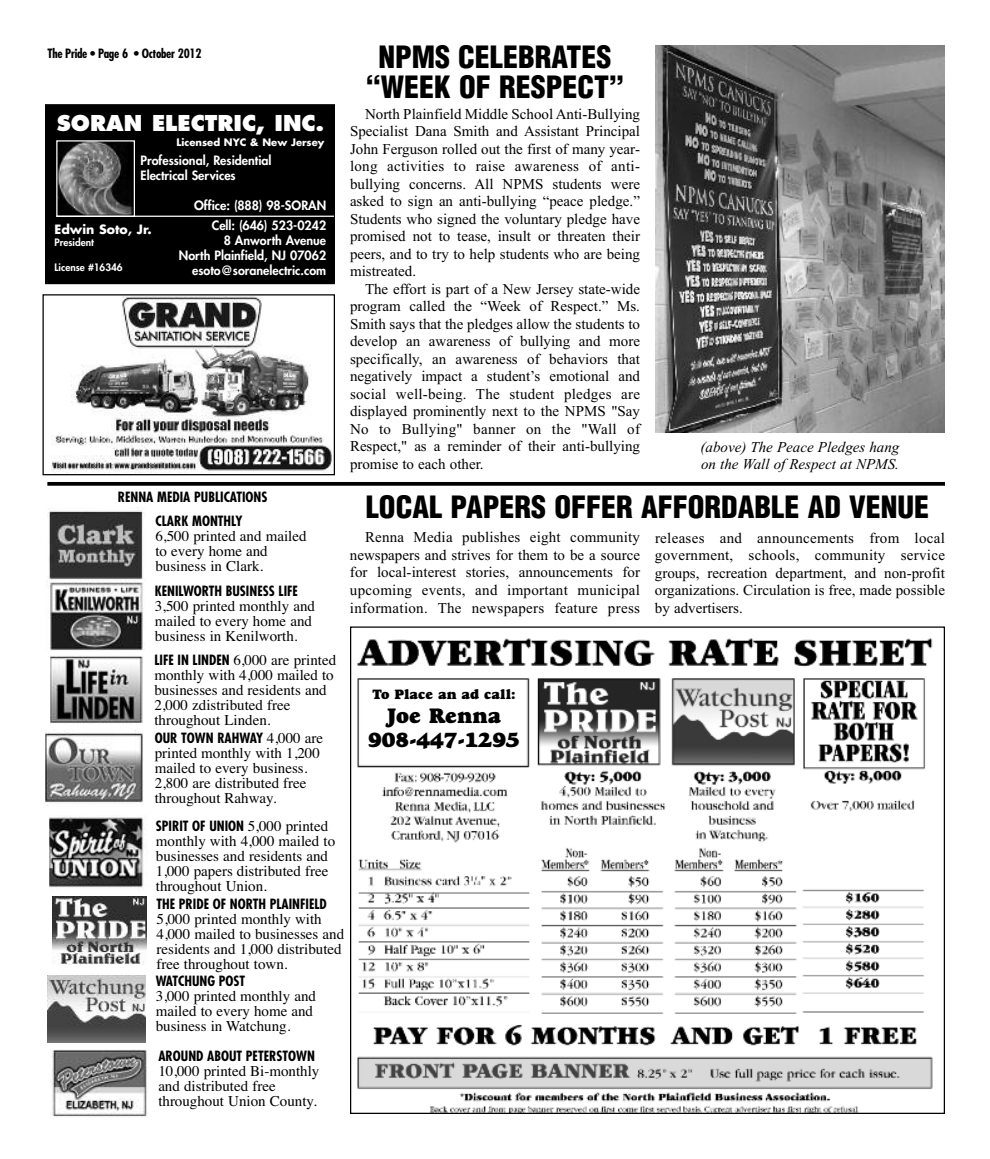
<style>
.page{position:relative;width:990px;height:1159px;background:#fff}
.page>*{position:absolute;margin:0;border:0;box-sizing:border-box;transform-origin:0 0}
.t1{font:900 condensed 30px/30px "Helvetica";color:#000;text-align:center}
.t2{font:21.25px/23.8px "Goudy Heavyface";color:#000;text-align:center}
.t3{font:800 21.25px "Futura";color:#fff}
.t4{font:15px/17.5px "Times New Roman";color:#000;text-align:justify}
.t5{font:15px/15px "Times";color:#000}
.t6{font:italic 15px/17.5px "Times New Roman";color:#000}
.t7{font:700 condensed 13.75px "Futura";color:#000}
.t8{font:13.75px "Goudy Heavyface";color:#000}
.t9{font:800 12.5px/15px "Futura";color:#fff;text-align:right}
.t10{font:700 condensed 12.5px "Futura";letter-spacing:-.025em;color:#000}
.t11{font:700 12.5px "Futura";color:#fff}
.t12{font:800 10px "Futura";color:#fff}
.t13{font:700 10px "Futura";color:#fff}
.s1{font-family:"Futura";font-weight:700;font-stretch:condensed;font-size:13.75px}
.s2{font-family:"Times";font-weight:400;font-stretch:normal;font-size:15px}
</style>
<div class="page">
<div style="left:46px;top:105px;width:288px;height:178px;background:#000"></div>
<div style="left:45px;top:104px;width:290px;height:180px;border:1px solid #000"></div>
<img style="left:58px;top:142px;width:75px;height:73px">
<div style="left:56px;top:140px;width:79px;height:77px;border:1px solid #fff"></div>
<hr style="left:57px;top:216px;width:277px;height:1px;background:#fff">
<img style="left:655px;top:45px;width:290px;height:387px">
<img style="left:357px;top:638px;width:576px;height:474px">
<img style="left:45px;top:732px;width:98px;height:71px">
<img style="left:49px;top:817px;width:96px;height:71px">
<img style="left:51px;top:655px;width:92px;height:69px">
<img style="left:52px;top:897px;width:95px;height:68px">
<img style="left:48px;top:507px;width:95px;height:74px">
<img style="left:50px;top:582px;width:94px;height:68px">
<img style="left:48px;top:976px;width:98px;height:67px">
<img style="left:51px;top:1049px;width:96px;height:68px">
<svg style="left:47px;top:482px;width:898px;height:4px;background:#111"></svg>
<img style="left:52px;top:296px;width:279px;height:176px">
<div style="left:42px;top:294px;width:293px;height:181px;border:1px solid #000"></div>
<p class="t10" style="left:48px;top:47px;width:155px">The Pride • Page 6 • October 2012</p>
<h2 class="t3" style="left:57px;top:114px;width:269px">SORAN ELECTRIC, INC.</h2>
<p class="t13" style="left:177px;top:138px;width:149px">Licensed NYC &amp; New Jersey</p>
<p class="t9" style="left:141px;top:154px;width:132px;text-align:left">Professional, Residential<br>Electrical Services</p>
<p class="t9" style="left:194px;top:197px;width:134px;line-height:20px">Office: (888) 98-SORAN<br>Cell: (646) 523-0242</p>
<p class="t9" style="left:179px;top:234px;width:149px">8 Anworth Avenue<br>North Plainfield, NJ 07062 esoto@soranelectric.com</p>
<p class="t11" style="left:55px;top:223px;width:99px">Edwin Soto, Jr.</p>
<p class="t12" style="left:55px;top:238px;width:41px">President</p>
<p class="t12" style="left:55px;top:263px;width:70px">License #16346</p>
<p class="t7" style="left:118px;top:490px;width:151px">RENNA MEDIA PUBLICATIONS</p>
<p class="t7" style="left:155px;top:514px;width:88px">CLARK MONTHLY</p>
<p class="t5" style="left:155px;top:528px;width:153px">6,500 printed and mailed to every home and business in Clark.</p>
<p class="t7" style="left:155px;top:584px;width:145px">KENILWORTH BUSINESS LIFE</p>
<p class="t5" style="left:155px;top:598px;width:162px">3,500 printed monthly and mailed to every home and business in Kenilworth.</p>
<p class="t5" style="left:154px;top:652px;width:183px"><span class="s1">LIFE IN LINDEN</span> 6,000 are printed monthly with 4,000 mailed to businesses and residents and<br>2,000 zdistributed free throughout Linden.</p>
<p class="t7" style="left:155px;top:732px;width:170px">OUR TOWN RAHWAY <span class="s2">4,000 are</span></p>
<p class="t5" style="left:155px;top:745px;width:167px">printed monthly with 1,200 mailed to every business.<br>2,800 are distributed free throughout Rahway.</p>
<p class="t7" style="left:156px;top:820px;width:174px">SPIRIT OF UNION <span class="s2">5,000 printed</span></p>
<p class="t5" style="left:156px;top:833px;width:181px">monthly with 4,000 mailed to businesses and residents and<br>1,000 papers distributed free throughout Union.</p>
<h1 class="t1" style="left:366px;top:42px;width:260px">NPMS CELEBRATES “WEEK OF RESPECT”</h1>
<p class="t4" style="left:350px;top:105px;width:292px;text-indent:15px">North Plainfield Middle School Anti-Bullying Specialist Dana Smith and Assistant Principal John Ferguson rolled out the first of many year&shy;long activities to raise awareness of anti&shy;bullying concerns. All NPMS students were asked to sign an anti-bullying “peace pledge.” Students who signed the voluntary pledge have promised not to tease, insult or threaten their peers, and to try to help students who are being mistreated.</p>
<p class="t4" style="left:350px;top:280px;width:292px;text-indent:15px">The effort is part of a New Jersey state-wide program called the “Week of Respect.” Ms.<br>Smith says that the pledges allow the students to develop an awareness of bullying and more specifically, an awareness of behaviors that negatively impact a student’s emotional and social well-being. The student pledges are displayed prominently next to the NPMS "Say No to Bullying" banner on the "Wall of Respect," as a reminder of their anti-bullying promise to each other.</p>
<p class="t6" style="left:701px;top:438px;width:200px">(above) The Peace Pledges hang on the Wall of Respect at NPMS.</p>
<h1 class="t1" style="left:366px;top:492px;width:565px">LOCAL PAPERS OFFER AFFORDABLE AD VENUE</h1>
<p class="t4" style="left:350px;top:528px;width:292px;text-indent:15px">Renna Media publishes eight community newspapers and strives for them to be a source for local-interest stories, announcements for upcoming events, and important municipal information. The newspapers feature press</p>
<p class="t4" style="left:655px;top:529px;width:292px">releases and announcements from local government, schools, community service groups, recreation department, and non-profit organizations. Circulation is free, made possible by advertisers.</p>
<p class="t8" style="left:372px;top:689px;width:144px">To Place an ad call:</p>
<h2 class="t2" style="left:368px;top:705px;width:153px">Joe Renna<br>908-447-1295</h2>
<p class="t7" style="left:157px;top:898px;width:172px">THE PRIDE OF NORTH PLAINFIELD</p>
<p class="t5" style="left:157px;top:911px;width:189px">5,000 printed monthly with<br>4,000 mailed to businesses and residents and 1,000 distributed free throughout town.</p>
<p class="t7" style="left:156px;top:975px;width:91px">WATCHUNG POST</p>
<p class="t5" style="left:156px;top:988px;width:162px">3,000 printed monthly and mailed to every home and business in Watchung.</p>
<p class="t7" style="left:158px;top:1050px;width:158px">AROUND ABOUT PETERSTOWN</p>
<p class="t5" style="left:158px;top:1063px;width:163px">10,000 printed Bi-monthly and distributed free throughout Union County.</p>
</div>
